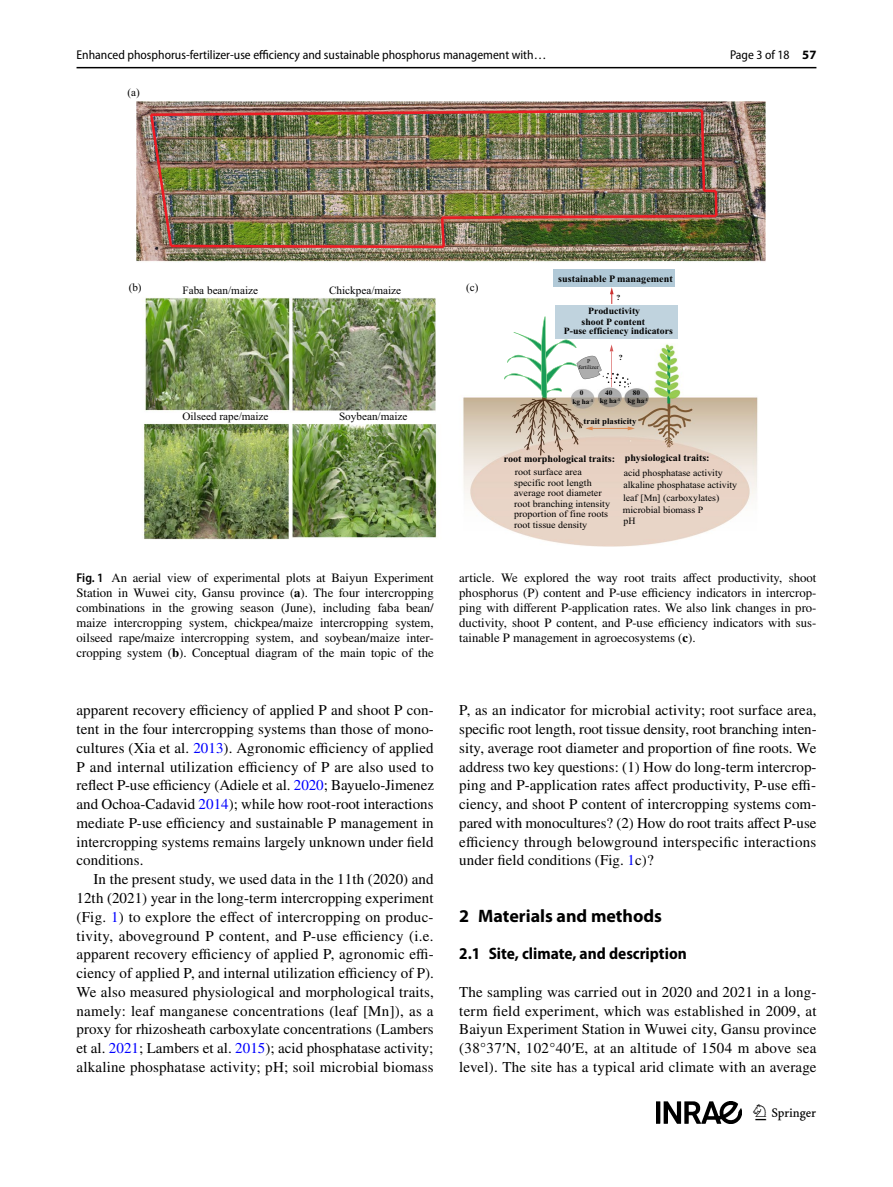
<style>
.page{position:relative;width:893px;height:1187px;background:#fff}
.page>*{position:absolute;margin:0;border:0;box-sizing:border-box;transform-origin:0 0}
.t1{font:22.5px "Springnew Regular 3";color:#000}
.t2{font:700 18px "Myriad Pro";color:#000}
.t3{font:700 semi-condensed 16.5px "Myriad Pro";color:#000}
.t4{font:15px/18.8px "STIX";letter-spacing:.015em;color:#000;text-align:justify}
.t5{font:12.75px/15px "STIX";color:#000;text-align:justify}
.t6{font:12.75px "Myriad Pro Semi Cn 3";color:#000}
.t7{font:semi-condensed 12.75px "Myriad Pro";color:#000}
.t8{font:11.1px "Times New Roman PSMT2";color:#000}
.t9{font:700 9.75px "Times New Roman";color:#000}
.t10{font:9.6px/10.8px "Times New Roman PSMT2";color:#000;scale:1.05 1}
.t11{font:9.6px/11.7px "Times New Roman PSMT2";color:#000}
.t12{font:700 9.45px "Times New Roman";color:#000}
.t13{font:700 8.55px "Times New Roman";color:#000}
.t14{font:700 7.65px "Times New Roman";color:#000}
.t15{font:700 7.05px/8.6px "Times New Roman";color:#000;text-align:center}
.t16{font:5.7px/6.9px "Times New Roman PSMT2";color:#000;text-align:center}
.s1{font-weight:700;font-stretch:normal}
.s2{font-family:"Myriad Pro";font-weight:600;font-stretch:semi-condensed}
.s3{font-weight:700}
.s4{color:#00f}
.s5{font-family:"Times New Roman"}
</style>
<div class="page">
<hr style="left:77px;top:67px;width:739px;height:1px;background:#000">
<img style="left:656px;top:1101px;width:85px;height:22px">
<img style="left:136px;top:102px;width:630px;height:444px">
<img style="left:148px;top:108px;width:571px;height:141px">
<div style="left:556px;top:305px;width:122px;height:33px;background:#c0d3de"></div>
<div style="left:554px;top:269px;width:121px;height:17px;background:#b1c9d7"></div>
<hr style="left:591px;top:428px;width:38px;height:1px;background:#df8c54">
<svg style="left:585px;top:426px;width:8px;height:4px"></svg>
<svg style="left:628px;top:426px;width:7px;height:4px"></svg>
<svg style="left:504px;top:316px;width:127px;height:82px"></svg>
<svg style="left:610px;top:287px;width:4px;height:17px"></svg>
<p class="t6" style="left:77px;top:48px;width:471px">Enhanced phosphorus‑fertilizer‑use efficiency and sustainable phosphorus management with…</p>
<p class="t8" style="left:127px;top:88px;width:14px">(a)</p>
<p class="t7" style="left:730px;top:48px;width:88px">Page 3 of 18 <span class="s1">57</span></p>
<p class="t8" style="left:129px;top:283px;width:14px">(b)</p>
<p class="t8" style="left:466px;top:283px;width:14px">(c)</p>
<p class="t8" style="left:182px;top:286px;width:77px">Faba bean/maize</p>
<p class="t8" style="left:329px;top:286px;width:74px">Chickpea/maize</p>
<p class="t9" style="left:558px;top:271px;width:116px">sustainable P management</p>
<p class="t12" style="left:588px;top:304px;width:53px">Productivity</p>
<p class="t14" style="left:616px;top:292px;width:5px">?</p>
<p class="t12" style="left:582px;top:314px;width:65px">shoot P content</p>
<p class="t12" style="left:564px;top:324px;width:111px">P-use efficiency indicators</p>
<p class="t16" style="left:578px;top:358px;width:22px">P fertilizer</p>
<p class="t14" style="left:619px;top:352px;width:5px">?</p>
<p class="t15" style="left:572px;top:388px;width:22px">0<br>kg ha<sup>-1</sup></p>
<p class="t15" style="left:627px;top:388px;width:22px">80<br>kg ha<sup>-1</sup></p>
<p class="t15" style="left:600px;top:388px;width:22px">40<br>kg ha<sup>-1</sup></p>
<p class="t8" style="left:182px;top:412px;width:88px">Oilseed rape/maize</p>
<p class="t8" style="left:339px;top:413px;width:70px">Soybean/maize</p>
<p class="t13" style="left:583px;top:414px;width:54px">trait plasticity</p>
<p class="t9" style="left:504px;top:451px;width:113px">root morphological traits:</p>
<p class="t10" style="left:514px;top:467px;width:75px">root surface area specific root length</p>
<p class="t10" style="left:514px;top:520px;width:71px">root tissue density</p>
<p class="t9" style="left:625px;top:450px;width:86px">physiological traits:</p>
<p class="t11" style="left:623px;top:468px;width:115px">acid phosphatase activity alkaline phosphatase activity</p>
<p class="t11" style="left:623px;top:492px;width:98px">leaf [Mn] (carboxylates)</p>
<p class="t11" style="left:624px;top:515px;width:14px">pH</p>
<p class="t10" style="left:514px;top:483px;width:91px;line-height:21.1px">average root diameter proportion of fine roots</p>
<p class="t10" style="left:514px;top:499px;width:93px">root branching intensity</p>
<p class="t11" style="left:623px;top:504px;width:82px">microbial biomass P</p>
<p class="t5" style="left:77px;top:571px;width:359px"><span class="s2">Fig. 1</span> An aerial view of experimental plots at Baiyun Experiment Station in Wuwei city, Gansu province (<span class="s3">a</span>). The four intercropping combinations in the growing season (June), including faba bean/ maize intercropping system, chickpea/maize intercropping system, oilseed rape/maize intercropping system, and soybean/maize inter&shy;cropping system (<span class="s3">b</span>). Conceptual diagram of the main topic of the</p>
<p class="t5" style="left:459px;top:571px;width:359px">article. We explored the way root traits affect productivity, shoot phosphorus (P) content and P-use efficiency indicators in intercrop&shy;ping with different P-application rates. We also link changes in pro&shy;ductivity, shoot P content, and P-use efficiency indicators with sus&shy;tainable P management in agroecosystems (<span class="s3">c</span>).</p>
<p class="t4" style="left:77px;top:702px;width:359px">apparent recovery efficiency of applied P and shoot P con&shy;tent in the four intercropping systems than those of mono&shy;cultures (Xia et al. <span class="s4">2013</span>). Agronomic efficiency of applied P and internal utilization efficiency of P are also used to reflect P-use efficiency (Adiele et al. <span class="s4">2020</span>; Bayuelo-Jimenez and Ochoa-Cadavid <span class="s4">2014</span>); while how root-root interactions mediate P-use efficiency and sustainable P management in intercropping systems remains largely unknown under field conditions.</p>
<p class="t4" style="left:77px;top:870px;width:359px;text-indent:17px">In the present study, we used data in the 11th (2020) and 12th (2021) year in the long-term intercropping experiment (Fig. <span class="s4">1</span>) to explore the effect of intercropping on produc&shy;tivity, aboveground P content, and P-use efficiency (i.e. apparent recovery efficiency of applied P, agronomic effi&shy;ciency of applied P, and internal utilization efficiency of P).<br>We also measured physiological and morphological traits, namely: leaf manganese concentrations (leaf [Mn]), as a proxy for rhizosheath carboxylate concentrations (Lambers et al. <span class="s4">2021</span>; Lambers et al. <span class="s4">2015</span>); acid phosphatase activity; alkaline phosphatase activity; pH; soil microbial biomass</p>
<p class="t4" style="left:459px;top:702px;width:359px">P, as an indicator for microbial activity; root surface area, specific root length, root tissue density, root branching inten&shy;sity, average root diameter and proportion of fine roots. We address two key questions: (1) How do long-term intercrop&shy;ping and P-application rates affect productivity, P-use effi&shy;ciency, and shoot P content of intercropping systems com&shy;pared with monocultures? (2) How do root traits affect P-use efficiency through belowground interspecific interactions under field conditions (Fig. <span class="s4">1</span>c)?</p>
<p class="t2" style="left:459px;top:903px;width:204px">2 Materials and methods</p>
<p class="t3" style="left:459px;top:944px;width:229px">2.1 Site, climate, and description</p>
<p class="t4" style="left:459px;top:983px;width:359px">The sampling was carried out in 2020 and 2021 in a long&shy;term field experiment, which was established in 2009, at Baiyun Experiment Station in Wuwei city, Gansu province (38°37<span class="s5">′</span>N, 102°40<span class="s5">′</span>E, at an altitude of 1504 m above sea level). The site has a typical arid climate with an average</p>
<h1 class="t1" style="left:755px;top:1104px;width:62px">1 3</h1>
</div>
